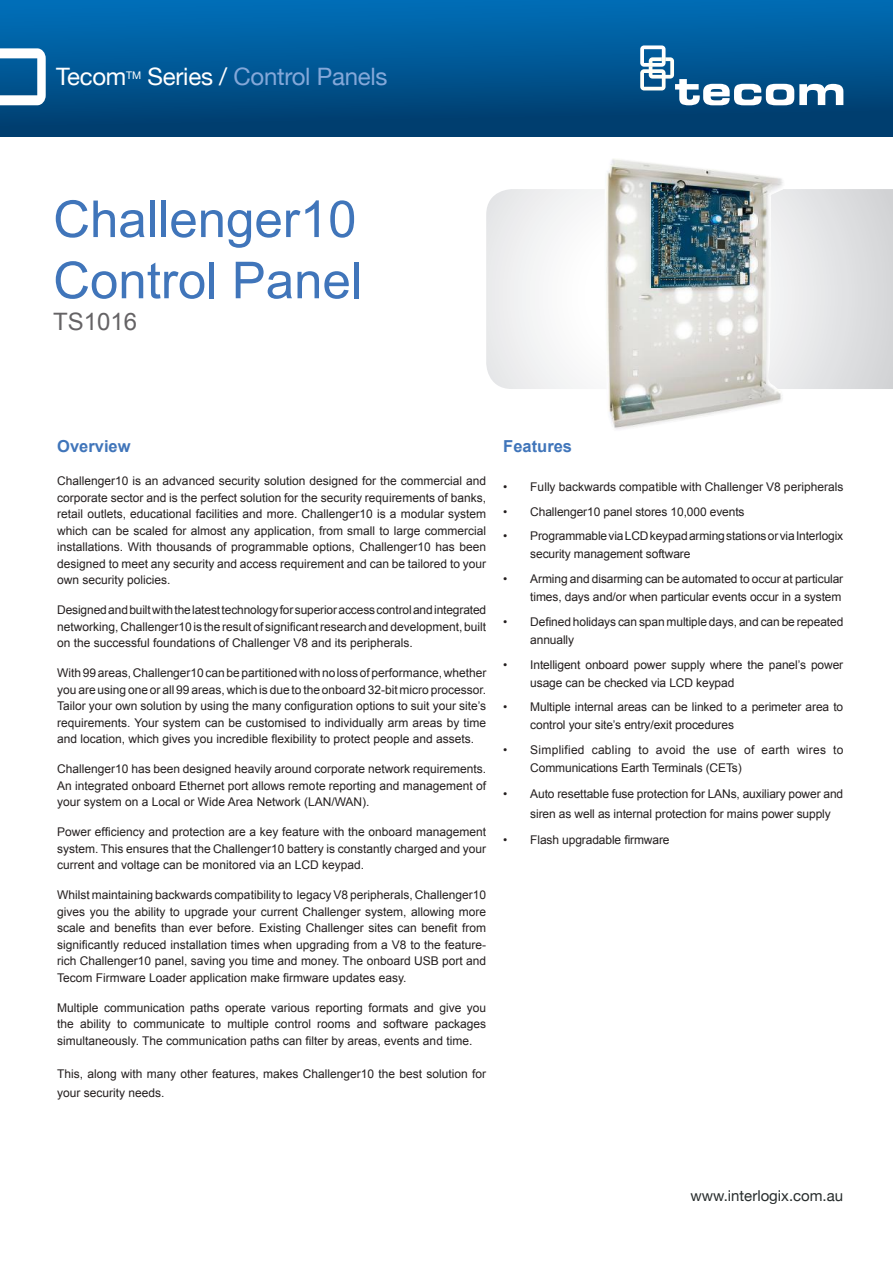
<style>
.page{position:relative;width:893px;height:1263px;background:#fff}
.page>*{position:absolute;margin:0;border:0;box-sizing:border-box;transform-origin:0 0}
.t1{font:51px/61.2px "Arial";color:#4075ba}
.t2{font:24px "Helvetica Neue";letter-spacing:-.01em;color:#84a8d9}
.t3{font:24px "Arial";color:#656365}
.t4{font:24px "Helvetica Neue";letter-spacing:-.01em;color:#fff}
.t5{font:700 16.5px "Arial";color:#4075ba}
.t6{font:15px "Helvetica Neue";color:#272c2c}
.t7{font:12px/16.5px "Arial";letter-spacing:-.01em;color:#241f1f;text-align:justify}
.t8{font:12px/18px "Arial";letter-spacing:.02em;color:#241f1f}
.t9{font:10.5px "Helvetica Neue";color:#fff}
.s1{color:#fff}
</style>
<div class="page">
<div style="left:0;top:0;width:893px;height:137px;background:linear-gradient(to bottom,#0070ba,#003b69)"></div>
<svg style="left:0;top:48px;width:46px;height:57px"></svg>
<svg style="left:486px;top:189px;width:407px;height:200px"></svg>
<svg style="left:640px;top:45px;width:203px;height:60px"></svg>
<img style="left:604px;top:158px;width:182px;height:272px">
<h2 class="t4" style="left:56px;top:56px;width:72px">Tecom</h2>
<p class="t9" style="left:126px;top:66px;width:17px">TM</p>
<h2 class="t2" style="left:148px;top:56px;width:242px"><span class="s1">Series /</span> Control Panels</h2>
<h1 class="t1" style="left:53px;top:189px;width:310px">Challenger10<br>Control Panel</h1>
<h2 class="t3" style="left:53px;top:306px;width:86px">TS1016</h2>
<h3 class="t5" style="left:57px;top:435px;width:75px">Overview</h3>
<p class="t7" style="left:57px;top:473px;width:430px">Challenger10 is an advanced security solution designed for the commercial and corporate sector and is the perfect solution for the security requirements of banks, retail outlets, educational facilities and more. Challenger10 is a modular system which can be scaled for almost any application, from small to large commercial installations. With thousands of programmable options, Challenger10 has been designed to meet any security and access requirement and can be tailored to your own security policies.</p>
<p class="t7" style="left:57px;top:602px;width:431px">Designed and built with the latest technology for superior access control and integrated networking, Challenger10 is the result of significantresearch and development, built on the successful foundations of Challenger V8 and its peripherals.</p>
<p class="t7" style="left:57px;top:665px;width:431px">With 99 areas, Challenger10 can be partitioned with no loss of performance, whether you are using one or all 99 areas, which is due to the onboard 32-bit micro processor.<br>Tailor your own solution by using the many configuration options to suit your site’s requirements. Your system can be customised to individually arm areas by time and location, which gives you incredible flexibility to protect people and assets.</p>
<p class="t7" style="left:57px;top:761px;width:430px">Challenger10 has been designed heavily around corporate network requirements.<br>An integrated onboard Ethernet port allows remote reporting and management of your system on a Local or Wide Area Network (LAN/WAN).</p>
<p class="t7" style="left:57px;top:824px;width:430px">Power efficiency and protection are a key feature with the onboard management system. This ensures that the Challenger10 battery is constantly charged and your current and voltage can be monitored via an LCD keypad.</p>
<p class="t7" style="left:57px;top:887px;width:430px">Whilst maintaining backwards compatibility to legacy V8 peripherals, Challenger10 gives you the ability to upgrade your current Challenger system, allowing more scale and benefits than ever before. Existing Challenger sites can benefit from significantly reduced installation times when upgrading from a V8 to the feature&shy;rich Challenger10 panel, saving you time and money. The onboard USB port and Tecom Firmware Loader application make firmware updates easy.</p>
<p class="t7" style="left:57px;top:999px;width:430px">Multiple communication paths operate various reporting formats and give you the ability to communicate to multiple control rooms and software packages simultaneously. The communication paths can filter by areas, events and time.</p>
<p class="t7" style="left:57px;top:1064px;width:430px;line-height:19.5px">This, along with many other features, makes Challenger10 the best solution for your security needs.</p>
<h3 class="t5" style="left:503px;top:435px;width:70px">Features</h3>
<p class="t7" style="left:503px;top:479px;width:342px">• Fully backwards compatible with Challenger V8 peripherals</p>
<p class="t7" style="left:503px;top:503px;width:243px">• Challenger10 panel stores 10,000 events</p>
<p class="t7" style="left:530px;top:527px;width:314px;line-height:18px;text-indent:-27px">• Programmable via LCD keypad arming stations or via Interlogix security management software</p>
<p class="t7" style="left:503px;top:570px;width:341px;line-height:18px;text-align:right">• Arming and disarming can be automated to occur at particular times, days and/or when particular events occur in a system</p>
<p class="t7" style="left:530px;top:613px;width:315px;line-height:18px;text-indent:-27px">• Defined holidays can span multiple days, and can be repeated annually</p>
<p class="t7" style="left:530px;top:656px;width:314px;line-height:18px;text-indent:-27px">• Intelligent onboard power supply where the panel’s power usage can be checked via LCD keypad</p>
<p class="t7" style="left:530px;top:698px;width:314px;line-height:18px;text-indent:-27px">• Multiple internal areas can be linked to a perimeter area to control your site’s entry/exit procedures</p>
<p class="t8" style="left:530px;top:741px;width:315px;text-indent:-27px">• Simplified cabling to avoid the use of earth wires to<br>Communications Earth Terminals (CETs)</p>
<p class="t7" style="left:530px;top:785px;width:314px;line-height:19.5px;text-indent:-27px">• Auto resettable fuse protection for LANs, auxiliary power and siren as well as internal protection for mains power supply</p>
<p class="t7" style="left:503px;top:832px;width:168px">• Flash upgradable firmware</p>
<p class="t6" style="left:690px;top:1183px;width:154px">www.interlogix.com.au</p>
</div>
